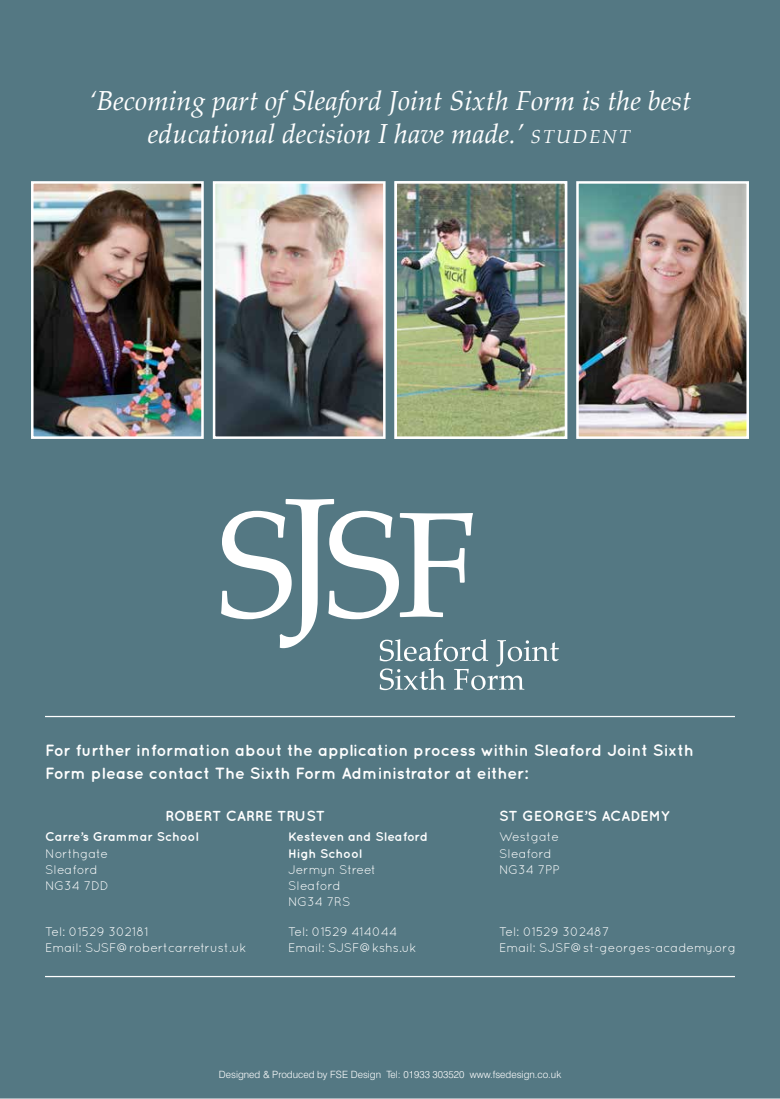
<style>
.page{position:relative;width:780px;height:1099px;background:#fff}
.page>*{position:absolute;margin:0;border:0;box-sizing:border-box;transform-origin:0 0}
.t1{font:italic 27.5px/33px "Palatino Linotype";color:#fff;text-align:center}
.t2{font:700 16.25px/22.5px "Quicksand";color:#fff}
.t3{font:700 14.5px "Quicksand";color:#fff}
.t4{font:12.5px/16.2px "Quicksand";color:#fff}
.t5{font:700 12.5px/16.2px "Quicksand";color:#fff}
.t6{font:300 10px "Swiss 721 BT";color:#fff}
.s1{font-size:18.75px}
</style>
<div class="page">
<div style="left:1px;top:1px;width:778px;height:1096px;background:#547883"></div>
<img style="left:397px;top:184px;width:167px;height:252px">
<img style="left:579px;top:184px;width:167px;height:252px">
<div style="left:576px;top:181px;width:173px;height:258px;border:2px solid #fff"></div>
<img style="left:216px;top:184px;width:166px;height:252px">
<div style="left:213px;top:181px;width:172px;height:258px;border:2px solid #fff"></div>
<img style="left:34px;top:184px;width:167px;height:252px">
<div style="left:31px;top:181px;width:173px;height:258px;border:2px solid #fff"></div>
<svg style="left:221px;top:499px;width:338px;height:191px"></svg>
<hr style="left:45px;top:716px;width:690px;height:1px;background:#fff">
<hr style="left:45px;top:975px;width:690px;height:2px;background:#fff">
<div style="left:394px;top:181px;width:173px;height:258px;border:2px solid #fff"></div>
<h1 class="t1" style="left:89px;top:83px;width:604px">‘Becoming part of Sleaford Joint Sixth Form is the best educational decision I have made.’ <span class="s1">Student</span></h1>
<h2 class="t2" style="left:45px;top:739px;width:650px">For further information about the application process within Sleaford Joint Sixth<br>Form please contact The Sixth Form Administrator at either:</h2>
<p class="t3" style="left:165px;top:807px;width:39px">ROBERT</p>
<p class="t3" style="left:226px;top:807px;width:30px">CARRE</p>
<p class="t3" style="left:277px;top:807px;width:50px">Trust</p>
<p class="t4" style="left:499px;top:828px;width:62px">Westgate<br>Sleaford<br>NG34 7PP</p>
<p class="t3" style="left:499px;top:807px;width:171px">St G eo rge’s Academy</p>
<p class="t5" style="left:45px;top:828px;width:155px">Carre’s G rammar School</p>
<p class="t4" style="left:45px;top:844px;width:65px">Northgate<br>Sleaford<br>NG34 7DD</p>
<p class="t5" style="left:288px;top:828px;width:141px">Kesteven and Sleaford<br>High School</p>
<p class="t4" style="left:288px;top:861px;width:90px">Jermyn Street<br>Sleaford<br>NG34 7RS</p>
<p class="t4" style="left:288px;top:923px;width:130px">Tel: 01529 414044<br>Email: SJSF@kshs.uk</p>
<p class="t4" style="left:45px;top:923px;width:203px">Tel: 01529 302181<br>Email: SJSF@robertcarretrust.uk</p>
<p class="t4" style="left:499px;top:923px;width:238px">Tel: 01529 302487<br>Email: SJSF@st-georges-academy.org</p>
<p class="t6" style="left:219px;top:1068px;width:344px">Designed &amp; Produced by FSE Design Tel: 01933 303520 www.fsedesign.co.uk</p>
</div>
